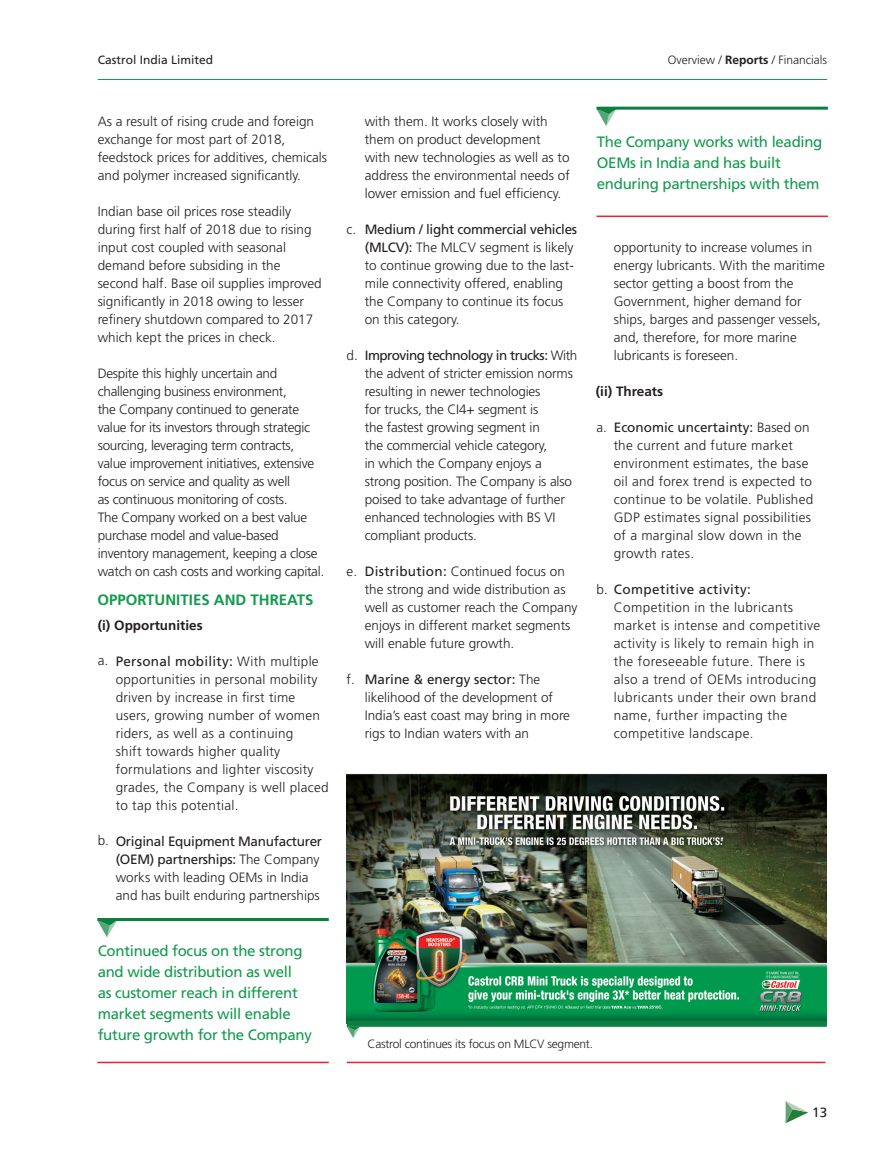
<style>
.page{position:relative;width:891px;height:1161px;background:#fff}
.page>*{position:absolute;margin:0;border:0;box-sizing:border-box;transform-origin:0 0}
.t1{font:15px/21px "Frutiger LT Std";letter-spacing:-.02em;color:#119a4d}
.t2{font:700 15px "Frutiger LT Std";color:#119a4d}
.Table_Basic{font:300 13.5px/18px "Frutiger LT Std";color:#231f20}
.Table_Basic-2{font:300 13.5px/18px "Frutiger LT Std";letter-spacing:.02em;color:#231f20}
.Table_Basic-3{font:300 13.5px/18px "Frutiger LT Std";letter-spacing:-.02em;color:#231f20}
.Table_Basic-4{font:300 13.5px/18px "Frutiger LT Std";letter-spacing:.03em;color:#231f20}
.t3{font:700 13.5px "Frutiger LT Std";color:#231f20}
.t4{font:13.5px "Frutiger LT";color:#231f20}
.t5{font:300 12px "Frutiger LT Std";letter-spacing:-.02em;color:#231f20}
.t6{font:300 12px "Frutiger LT Std";color:#231f20}
.t7{font:12px "Frutiger LT Std";color:#231f20}
.s1{font-weight:700}
.s2{font-weight:400}
</style>
<div class="page">
<hr style="left:98px;top:79px;width:729px;height:1px;background:#119a4d">
<svg style="left:786px;top:1101px;width:22px;height:22px"></svg>
<img style="left:347px;top:773px;width:480px;height:248px">
<hr style="left:347px;top:1062px;width:479px;height:1px;background:#ee1f2f">
<div style="left:347px;top:1021px;width:480px;height:6px;background:#0b8040"></div>
<svg style="left:347px;top:1027px;width:13px;height:11px"></svg>
<hr style="left:97px;top:918px;width:232px;height:3px;background:#0b8040">
<hr style="left:97px;top:1062px;width:232px;height:1px;background:#ee1f2f">
<svg style="left:97px;top:920px;width:20px;height:17px"></svg>
<hr style="left:597px;top:107px;width:231px;height:3px;background:#0b8040">
<hr style="left:597px;top:216px;width:231px;height:1px;background:#ee1f2f">
<svg style="left:597px;top:109px;width:19px;height:17px"></svg>
<p class="t7" style="left:98px;top:53px;width:117px">Castrol India Limited</p>
<p class="t6" style="left:668px;top:53px;width:161px">Overview / <span class="s1">Reports</span> / Financials</p>
<p class="Table_Basic" style="left:98px;top:113px;width:231px">As a result of rising crude and foreign exchange for most part of 2018, feedstock prices for additives, chemicals and polymer increased significantly.</p>
<p class="Table_Basic" style="left:98px;top:203px;width:226px">Indian base oil prices rose steadily during first half of 2018 due to rising input cost coupled with seasonal demand before subsiding in the second half. Base oil supplies improved significantly in 2018 owing to lesser refinery shutdown compared to 2017 which kept the prices in check.</p>
<p class="Table_Basic-3" style="left:98px;top:365px;width:228px">Despite this highly uncertain and challenging business environment,<br>the Company continued to generate value for its investors through strategic sourcing, leveraging term contracts, value improvement initiatives, extensive focus on service and quality as well<br>as continuous monitoring of costs.<br>The Company worked on a best value purchase model and value-based inventory management, keeping a close watch on cash costs and working capital.</p>
<p class="t2" style="left:97px;top:591px;width:218px">OPPORTUNITIES AND THREATS</p>
<p class="t3" style="left:98px;top:618px;width:107px">(i) Opportunities</p>
<p class="Table_Basic-2" style="left:116px;top:653px;width:214px"><span class="s2">Personal mobility:</span> With multiple opportunities in personal mobility driven by increase in first time users, growing number of women riders, as well as a continuing<br>shift towards higher quality formulations and lighter viscosity grades, the Company is well placed to tap this potential.</p>
<p class="Table_Basic" style="left:116px;top:833px;width:208px"><span class="s2">Original Equipment Manufacturer (OEM) partnerships:</span> The Company works with leading OEMs in India and has built enduring partnerships</p>
<p class="Table_Basic" style="left:98px;top:652px;width:12px">a.</p>
<p class="Table_Basic" style="left:98px;top:832px;width:13px">b.</p>
<p class="t1" style="left:98px;top:940px;width:216px">Continued focus on the strong and wide distribution as well<br>as customer reach in different market segments will enable future growth for the Company</p>
<p class="Table_Basic" style="left:347px;top:220px;width:11px">c.</p>
<p class="Table_Basic" style="left:347px;top:346px;width:13px">d.</p>
<p class="Table_Basic" style="left:347px;top:562px;width:12px">e.</p>
<p class="Table_Basic" style="left:347px;top:670px;width:10px">f.</p>
<p class="Table_Basic" style="left:365px;top:113px;width:207px">with them. It works closely with them on product development<br>with new technologies as well as to address the environmental needs of lower emission and fuel efficiency.</p>
<p class="Table_Basic" style="left:365px;top:221px;width:214px"><span class="s2">Medium / light commercial vehicles (MLCV):</span> The MLCV segment is likely to continue growing due to the last&shy;mile connectivity offered, enabling the Company to continue its focus on this category.</p>
<p class="Table_Basic" style="left:365px;top:347px;width:214px"><span class="s2">Improving technology in trucks:</span> With the advent of stricter emission norms resulting in newer technologies<br>for trucks, the CI4+ segment is<br>the fastest growing segment in<br>the commercial vehicle category,<br>in which the Company enjoys a strong position. The Company is also poised to take advantage of further enhanced technologies with BS VI compliant products.</p>
<p class="Table_Basic" style="left:365px;top:563px;width:214px"><span class="s2">Distribution:</span> Continued focus on the strong and wide distribution as well as customer reach the Company enjoys in different market segments will enable future growth.</p>
<p class="Table_Basic" style="left:365px;top:671px;width:207px"><span class="s2">Marine &amp; energy sector:</span> The likelihood of the development of<br>India’s east coast may bring in more rigs to Indian waters with an</p>
<p class="t1" style="left:597px;top:132px;width:227px">The Company works with leading<br>OEMs in India and has built enduring partnerships with them</p>
<p class="Table_Basic" style="left:614px;top:239px;width:213px">opportunity to increase volumes in energy lubricants. With the maritime sector getting a boost from the<br>Government, higher demand for ships, barges and passenger vessels, and, therefore, for more marine lubricants is foreseen.</p>
<p class="t3" style="left:596px;top:384px;width:69px">(ii) Threats</p>
<p class="Table_Basic-2" style="left:614px;top:419px;width:201px"><span class="s2">Economic uncertainty:</span> Based on the current and future market environment estimates, the base oil and forex trend is expected to continue to be volatile. Published<br>GDP estimates signal possibilities of a marginal slow down in the growth rates.</p>
<p class="Table_Basic-4" style="left:614px;top:581px;width:208px;text-indent:-17px">b. <span class="s2">Competitive activity:<br></span>Competition in the lubricants market is intense and competitive activity is likely to remain high in the foreseeable future. There is also a trend of OEMs introducing lubricants under their own brand name, further impacting the competitive landscape.</p>
<p class="Table_Basic" style="left:597px;top:418px;width:12px">a.</p>
<p class="t5" style="left:368px;top:1037px;width:227px">Castrol continues its focus on MLCV segment.</p>
<p class="t4" style="left:812px;top:1105px;width:17px">13</p>
</div>
